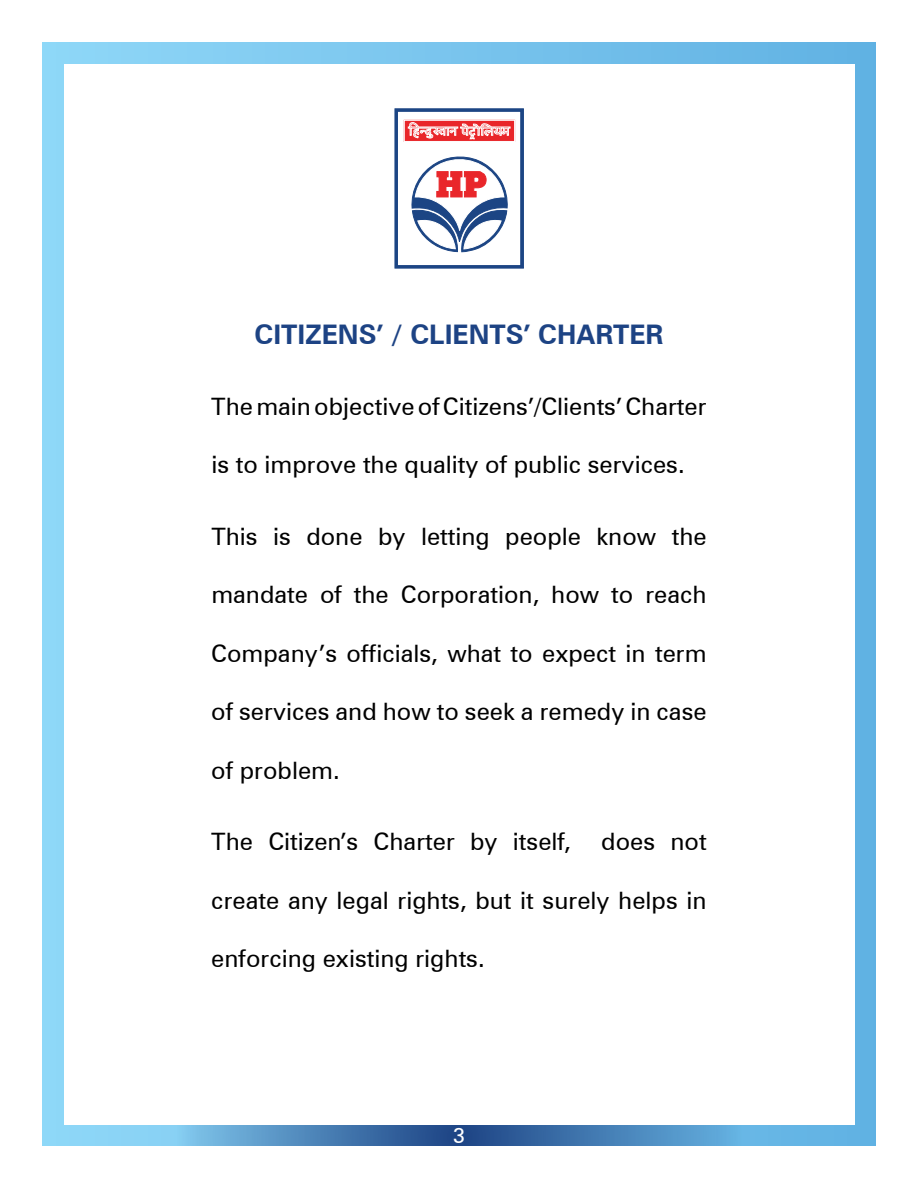
<style>
.page{position:relative;width:918px;height:1188px;background:#fff}
.page>*{position:absolute;margin:0;border:0;box-sizing:border-box;transform-origin:0 0}
.t1{font:700 27px "Zurich BT";color:#1d4384}
.t2{font:24px "Zurich BT";color:#000}
.t3{font:21px "Zurich BT";color:#fff}
</style>
<div class="page">
<div style="left:0;top:0;width:918px;height:1188px;background:linear-gradient(to right,#fcfeff,#fcfdfe)"></div>
<div style="left:43px;top:43px;width:832px;height:1102px;background:linear-gradient(to right,#90d7f7,#61b1e3)"></div>
<div style="left:64px;top:64px;width:790px;height:1060px;background:#fff"></div>
<svg style="left:107px;top:1125px;width:704px;height:21px;background:#518dc0"></svg>
<svg style="left:394px;top:108px;width:130px;height:161px"></svg>
<p class="t1" style="left:255px;top:314px;width:410px">CITIZENS’ / CLIENTS’ CHARTER</p>
<p class="t2" style="left:211px;top:389px;width:497px">ThemainobjectiveofCitizens’/Clients’Charter</p>
<p class="t2" style="left:211px;top:448px;width:475px">is to improve the quality of public services.</p>
<p class="t2" style="left:211px;top:519px;width:497px">This is done by letting people know the</p>
<p class="t2" style="left:211px;top:578px;width:497px">mandate of the Corporation, how to reach</p>
<p class="t2" style="left:211px;top:636px;width:497px">Company’s officials, what to expect in term</p>
<p class="t2" style="left:211px;top:695px;width:497px">of services and how to seek a remedy in case</p>
<p class="t2" style="left:211px;top:753px;width:130px">of problem.</p>
<p class="t2" style="left:211px;top:825px;width:361px">The Citizen’s Charter by itself,</p>
<p class="t2" style="left:601px;top:825px;width:107px">does not</p>
<p class="t2" style="left:211px;top:883px;width:497px">create any legal rights, but it surely helps in</p>
<p class="t2" style="left:211px;top:942px;width:275px">enforcing existing rights.</p>
<p class="t3" style="left:453px;top:1120px;width:13px">3</p>
</div>
